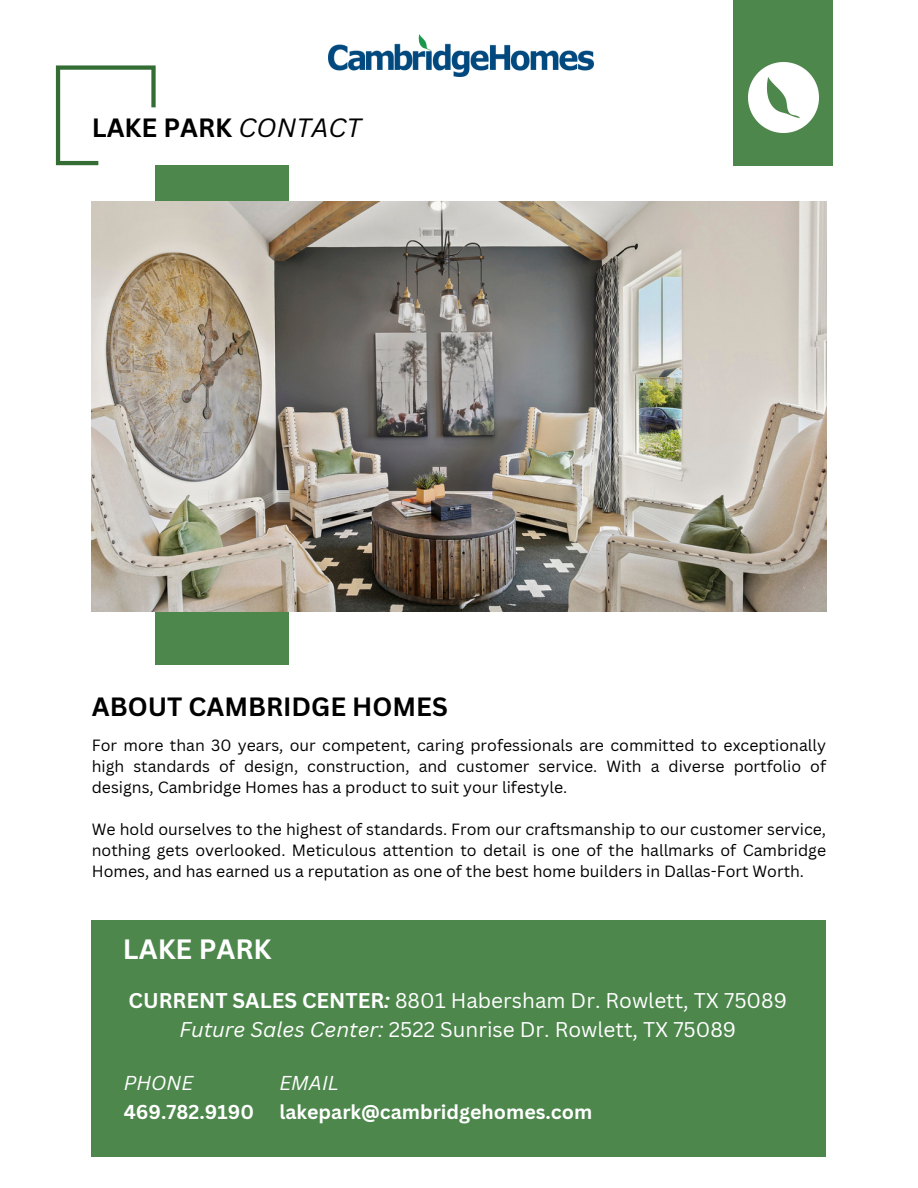
<style>
.page{position:relative;width:918px;height:1188px;background:#fff}
.page>*{position:absolute;margin:0;border:0;box-sizing:border-box;transform-origin:0 0}
.t1{font:700 27.3px "Canva Sans";color:#fff}
.t2{font:700 25.8px "Canva Sans";color:#000}
.t3{font:20.7px/28.2px "Canva Sans";color:#fff;text-align:center}
.t4{font:700 19.5px "Canva Sans";color:#fff}
.t5{font:italic 19.5px "Canva Sans";color:#fff}
.t6{font:15.9px/21.1px "Canva Sans";color:#000;text-align:justify}
.s1{font-weight:400;font-style:italic}
.s2{font-weight:700}
.s3{font-weight:700;font-style:italic}
.s4{font-style:italic}
</style>
<div class="page">
<svg style="left:56px;top:65px;width:100px;height:100px"></svg>
<div style="left:155px;top:165px;width:133px;height:500px;background:#4d874c"></div>
<img style="left:92px;top:201px;width:734px;height:411px">
<div style="left:92px;top:920px;width:734px;height:236px;background:#4d874c"></div>
<img style="left:328px;top:35px;width:266px;height:42px">
<div style="left:734px;top:0;width:99px;height:165px;background:#4d874c"></div>
<img style="left:749px;top:62px;width:70px;height:70px">
<h2 class="t2" style="left:92px;top:109px;width:271px">LAKE PARK <span class="s1">CONTACT</span></h2>
<h2 class="t2" style="left:92px;top:688px;width:358px">ABOUT CAMBRIDGE HOMES</h2>
<p class="t6" style="left:92px;top:734px;width:736px">For more than 30 years, our competent, caring professionals are committed to exceptionally high standards of design, construction, and customer service. With a diverse portfolio of designs, Cambridge Homes has a product to suit your lifestyle.</p>
<p class="t6" style="left:92px;top:818px;width:736px">We hold ourselves to the highest of standards. From our craftsmanship to our customer service, nothing gets overlooked. Meticulous attention to detail is one of the hallmarks of Cambridge Homes, and has earned us a reputation as one of the best home builders in Dallas-Fort Worth.</p>
<h1 class="t1" style="left:123px;top:930px;width:150px">LAKE PARK</h1>
<h3 class="t3" style="left:129px;top:986px;width:660px"><span class="s2">CURRENT SALES CENTER</span><span class="s3">:</span> 8801 Habersham Dr. Rowlett, TX 75089<br><span class="s4">Future Sales Center:</span> 2522 Sunrise Dr. Rowlett, TX 75089</h3>
<p class="t5" style="left:124px;top:1069px;width:71px">PHONE</p>
<p class="t5" style="left:279px;top:1069px;width:61px">EMAIL</p>
<p class="t4" style="left:124px;top:1099px;width:132px">469.782.9190</p>
<p class="t4" style="left:279px;top:1099px;width:314px">lakepark@cambridgehomes.com</p>
</div>
